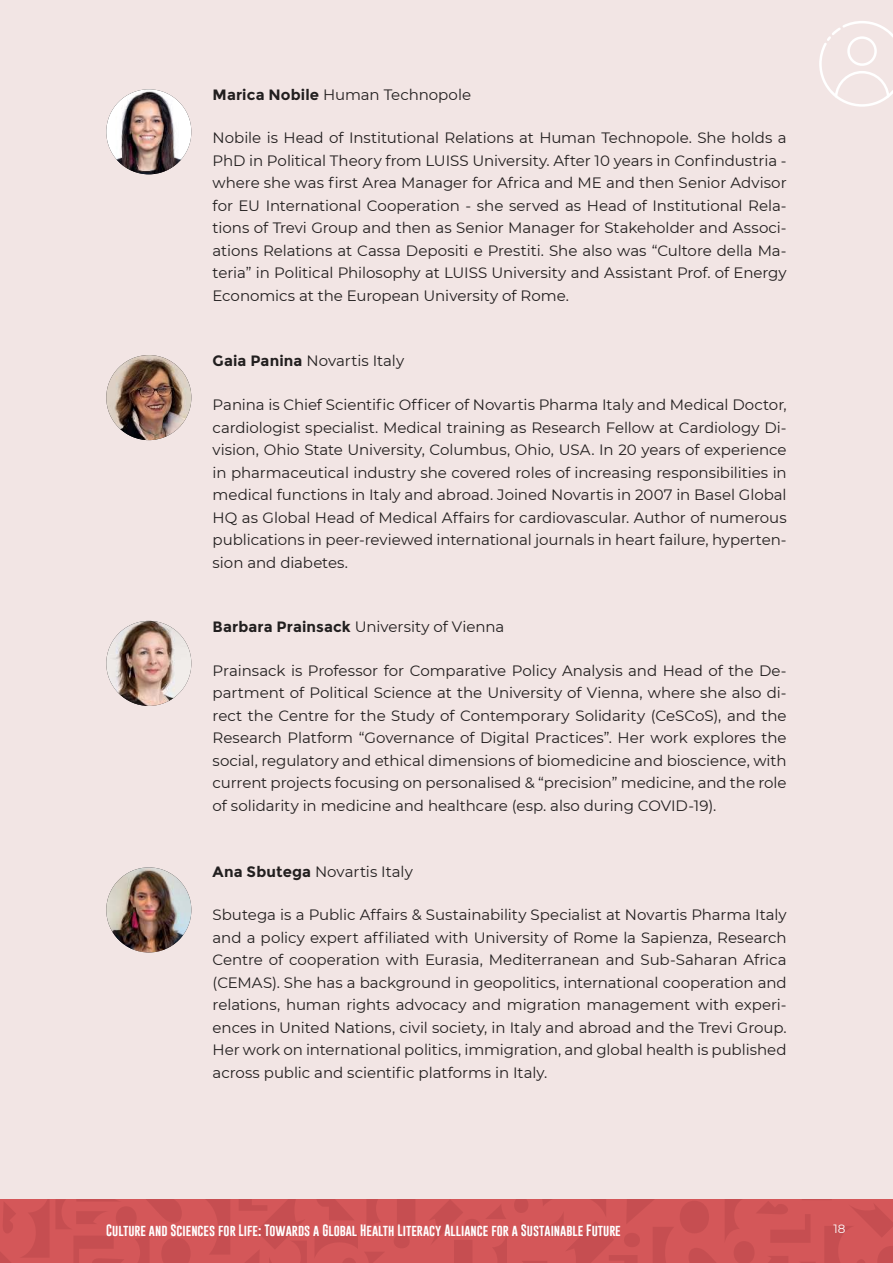
<style>
.page{position:relative;width:893px;height:1263px;background:#f2e5e4}
.page>*{position:absolute;margin:0;border:0;box-sizing:border-box;transform-origin:0 0}
.t1{font:15px/22.5px "Montserrat";letter-spacing:-.005em;color:#221f1f;text-align:justify}
.t2{font:12px "Gobold";color:#fff}
.t3{font:12px "Montserrat";color:#fff}
.s1{font-weight:700}
</style>
<div class="page">
<svg style="left:819px;top:21px;width:74px;height:86px"></svg>
<img style="left:106px;top:355px;width:85px;height:85px;border-radius:43px">
<img style="left:106px;top:621px;width:85px;height:85px;border-radius:43px">
<img style="left:106px;top:867px;width:85px;height:85px;border-radius:43px">
<img style="left:106px;top:89px;width:85px;height:85px;border-radius:43px">
<div style="left:0;top:1199px;width:893px;height:64px;background:#d45759"></div>
<svg style="left:514px;top:1199px;width:379px;height:64px"></svg>
<svg style="left:430px;top:1200px;width:77px;height:63px"></svg>
<svg style="left:0;top:1199px;width:415px;height:64px"></svg>
<p class="t1" style="left:213px;top:83px;width:260px"><span class="s1">Marica Nobile</span> Human Technopole</p>
<p class="t1" style="left:213px;top:127px;width:576px">Nobile is Head of Institutional Relations at Human Technopole. She holds a PhD in Political Theory from LUISS University. After 10 years in Confindustria - where she was first Area Manager for Africa and ME and then Senior Advisor for EU International Cooperation - she served as Head of Institutional Rela&shy;tions of Trevi Group and then as Senior Manager for Stakeholder and Associ&shy;ations Relations at Cassa Depositi e Prestiti. She also was “Cultore della Ma&shy;teria” in Political Philosophy at LUISS University and Assistant Prof. of Energy Economics at the European University of Rome.</p>
<p class="t1" style="left:213px;top:350px;width:193px"><span class="s1">Gaia Panina</span> Novartis Italy</p>
<p class="t1" style="left:213px;top:393px;width:576px">Panina is Chief Scientific Officer of Novartis Pharma Italy and Medical Doctor, cardiologist specialist. Medical training as Research Fellow at Cardiology Di&shy;vision, Ohio State University, Columbus, Ohio, USA. In 20 years of experience in pharmaceutical industry she covered roles of increasing responsibilities in medical functions in Italy and abroad. Joined Novartis in 2007 in Basel Global HQ as Global Head of Medical Affairs for cardiovascular. Author of numerous publications in peer-reviewed international journals in heart failure, hyperten&shy;sion and diabetes.</p>
<p class="t1" style="left:213px;top:616px;width:293px"><span class="s1">Barbara Prainsack</span> University of Vienna</p>
<p class="t1" style="left:213px;top:660px;width:576px">Prainsack is Professor for Comparative Policy Analysis and Head of the De&shy;partment of Political Science at the University of Vienna, where she also di&shy;rect the Centre for the Study of Contemporary Solidarity (CeSCoS), and the Research Platform “Governance of Digital Practices”. Her work explores the social, regulatory and ethical dimensions of biomedicine and bioscience, with current projects focusing on personalised &amp; “precision” medicine, and the role of solidarity in medicine and healthcare (esp. also during COVID-19).</p>
<p class="t1" style="left:213px;top:860px;width:202px"><span class="s1">Ana Sbutega</span> Novartis Italy</p>
<p class="t1" style="left:213px;top:904px;width:576px">Sbutega is a Public Affairs &amp; Sustainability Specialist at Novartis Pharma Italy and a policy expert affiliated with University of Rome la Sapienza, Research Centre of cooperation with Eurasia, Mediterranean and Sub-Saharan Africa (CEMAS). She has a background in geopolitics, international cooperation and relations, human rights advocacy and migration management with experi&shy;ences in United Nations, civil society, in Italy and abroad and the Trevi Group.<br>Her work on international politics, immigration, and global health is published across public and scientific platforms in Italy.</p>
<p class="t2" style="left:106px;top:1225px;width:516px">Culture and Sciences for Life: Towards a Global Health Literacy Alliance for a Sustainable Future</p>
<p class="t3" style="left:834px;top:1223px;width:13px">18</p>
</div>
